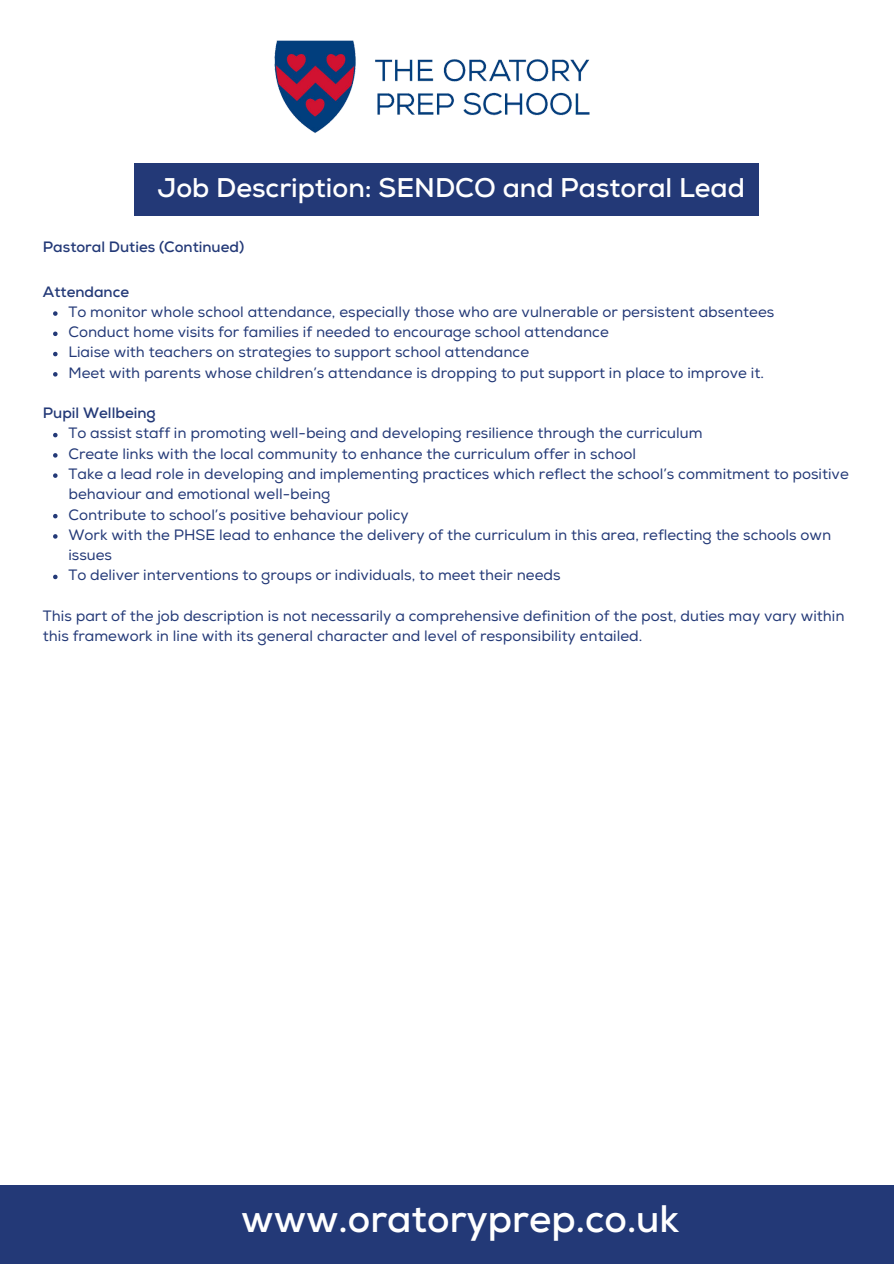
<style>
.page{position:relative;width:894px;height:1264px;background:#fff}
.page>*{position:absolute;margin:0;border:0;box-sizing:border-box;transform-origin:0 0}
.t1{font:700 38.25px "Nexa";color:#fff}
.t2{font:700 27px "Nexa";color:#fff}
.t3{font:15px/20.2px "Nexa";color:#233977}
.t4{font:700 15px "Nexa";color:#233977}
</style>
<div class="page">
<div style="left:0;top:1184px;width:893px;height:79px;background:#233977"></div>
<div style="left:134px;top:164px;width:625px;height:52px;background:#233977"></div>
<svg style="left:53px;top:311px;width:5px;height:5px"></svg>
<svg style="left:53px;top:331px;width:5px;height:5px"></svg>
<svg style="left:53px;top:352px;width:5px;height:4px"></svg>
<svg style="left:53px;top:372px;width:5px;height:4px"></svg>
<svg style="left:53px;top:433px;width:5px;height:4px"></svg>
<svg style="left:53px;top:453px;width:5px;height:4px"></svg>
<svg style="left:53px;top:473px;width:5px;height:5px"></svg>
<svg style="left:53px;top:514px;width:5px;height:4px"></svg>
<svg style="left:53px;top:534px;width:5px;height:4px"></svg>
<svg style="left:53px;top:574px;width:5px;height:5px"></svg>
<img style="left:274px;top:40px;width:316px;height:93px">
<h2 class="t2" style="left:157px;top:171px;width:589px">Job Description: SENDCO and Pastoral Lead</h2>
<p class="t4" style="left:43px;top:237px;width:203px">Pastoral Duties (Continued)</p>
<p class="t4" style="left:43px;top:282px;width:88px">Attendance</p>
<p class="t3" style="left:68px;top:302px;width:707px">To monitor whole school attendance, especially those who are vulnerable or persistent absentees Conduct home visits for families if needed to encourage school attendance<br>Liaise with teachers on strategies to support school attendance<br>Meet with parents whose children’s attendance is dropping to put support in place to improve it.</p>
<p class="t4" style="left:43px;top:403px;width:114px">Pupil Wellbeing</p>
<p class="t3" style="left:68px;top:423px;width:781px">To assist staff in promoting well-being and developing resilience through the curriculum<br>Create links with the local community to enhance the curriculum offer in school<br>Take a lead role in developing and implementing practices which reflect the school’s commitment to positive behaviour and emotional well-being<br>Contribute to school’s positive behaviour policy<br>Work with the PHSE lead to enhance the delivery of the curriculum in this area, reflecting the schools own issues<br>To deliver interventions to groups or individuals, to meet their needs</p>
<p class="t3" style="left:43px;top:605px;width:802px">This part of the job description is not necessarily a comprehensive definition of the post, duties may vary within this framework in line with its general character and level of responsibility entailed.</p>
<h1 class="t1" style="left:241px;top:1193px;width:439px">www.oratoryprep.co.uk</h1>
</div>
